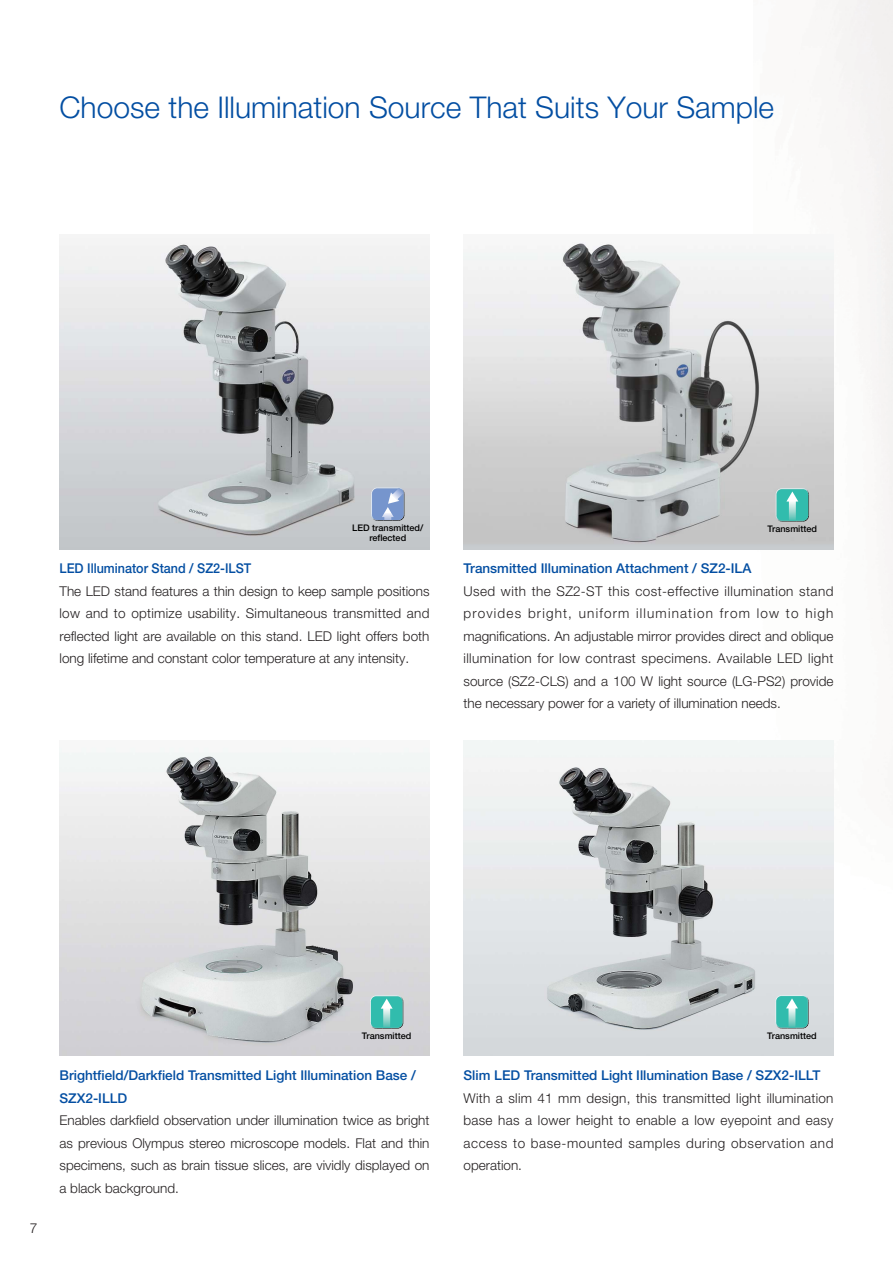
<style>
.page{position:relative;width:893px;height:1263px;background:#fff}
.page>*{position:absolute;margin:0;border:0;box-sizing:border-box;transform-origin:0 0}
.t1{font:300 30px "Helvetica Neue LT Std";color:#034ea2}
.t2{font:300 13.8px "Helvetica Neue LT Std";color:#231f20}
.t3{font:300 13.5px/22.5px "Helvetica Neue LT Std";color:#231f20;text-align:justify}
.t4{font:500 13.5px/22.5px "Helvetica Neue LT Std";color:#034ea2}
.t5{font:500 13.5px "Helvetica Neue LT Std";color:#034ea2;scale:.93 1}
.t6{font:500 9.15px/9px "Helvetica Neue";color:#000;text-align:center}
</style>
<div class="page">
<img style="left:60px;top:748px;width:369px;height:307px">
<img style="left:463px;top:740px;width:370px;height:315px">
<img style="left:463px;top:234px;width:370px;height:315px">
<img style="left:60px;top:238px;width:369px;height:311px">
<svg style="left:371px;top:487px;width:34px;height:34px"></svg>
<svg style="left:776px;top:488px;width:33px;height:34px"></svg>
<svg style="left:370px;top:995px;width:33px;height:34px"></svg>
<svg style="left:775px;top:995px;width:34px;height:34px"></svg>
<h1 class="t1" style="left:60px;top:97px;width:716px">Choose the Illumination Source That Suits Your Sample</h1>
<p class="t6" style="left:352px;top:525px;width:73px">LED transmitted/ reflected</p>
<p class="t6" style="left:768px;top:525px;width:51px">Transmitted</p>
<p class="t5" style="left:60px;top:563px;width:208px">LED Illuminator Stand / SZ2-ILST</p>
<p class="t3" style="left:60px;top:581px;width:371px">The LED stand features a thin design to keep sample positions low and to optimize usability. Simultaneous transmitted and reflected light are available on this stand. LED light offers both long lifetime and constant color temperature at any intensity.</p>
<p class="t4" style="left:463px;top:559px;width:289px">Transmitted Illumination Attachment / SZ2-ILA</p>
<p class="t3" style="left:463px;top:581px;width:371px">Used with the SZ2-ST this cost-effective illumination stand provides bright, uniform illumination from low to high magnifications. An adjustable mirror provides direct and oblique illumination for low contrast specimens. Available LED light source (SZ2-CLS) and a 100 W light source (LG-PS2) provide the necessary power for a variety of illumination needs.</p>
<p class="t2" style="left:30px;top:1223px;width:9px">7</p>
<p class="t6" style="left:362px;top:1032px;width:51px">Transmitted</p>
<p class="t6" style="left:767px;top:1032px;width:51px">Transmitted</p>
<p class="t4" style="left:60px;top:1066px;width:358px">Brightfield/Darkfield Transmitted Light Illumination Base /<br>SZX2-ILLD</p>
<p class="t3" style="left:60px;top:1111px;width:371px">Enables darkfield observation under illumination twice as bright as previous Olympus stereo microscope models. Flat and thin specimens, such as brain tissue slices, are vividly displayed on a black background.</p>
<p class="t4" style="left:463px;top:1066px;width:358px">Slim LED Transmitted Light Illumination Base / SZX2-ILLT</p>
<p class="t3" style="left:463px;top:1088px;width:371px">With a slim 41 mm design, this transmitted light illumination base has a lower height to enable a low eyepoint and easy access to base-mounted samples during observation and operation.</p>
</div>
